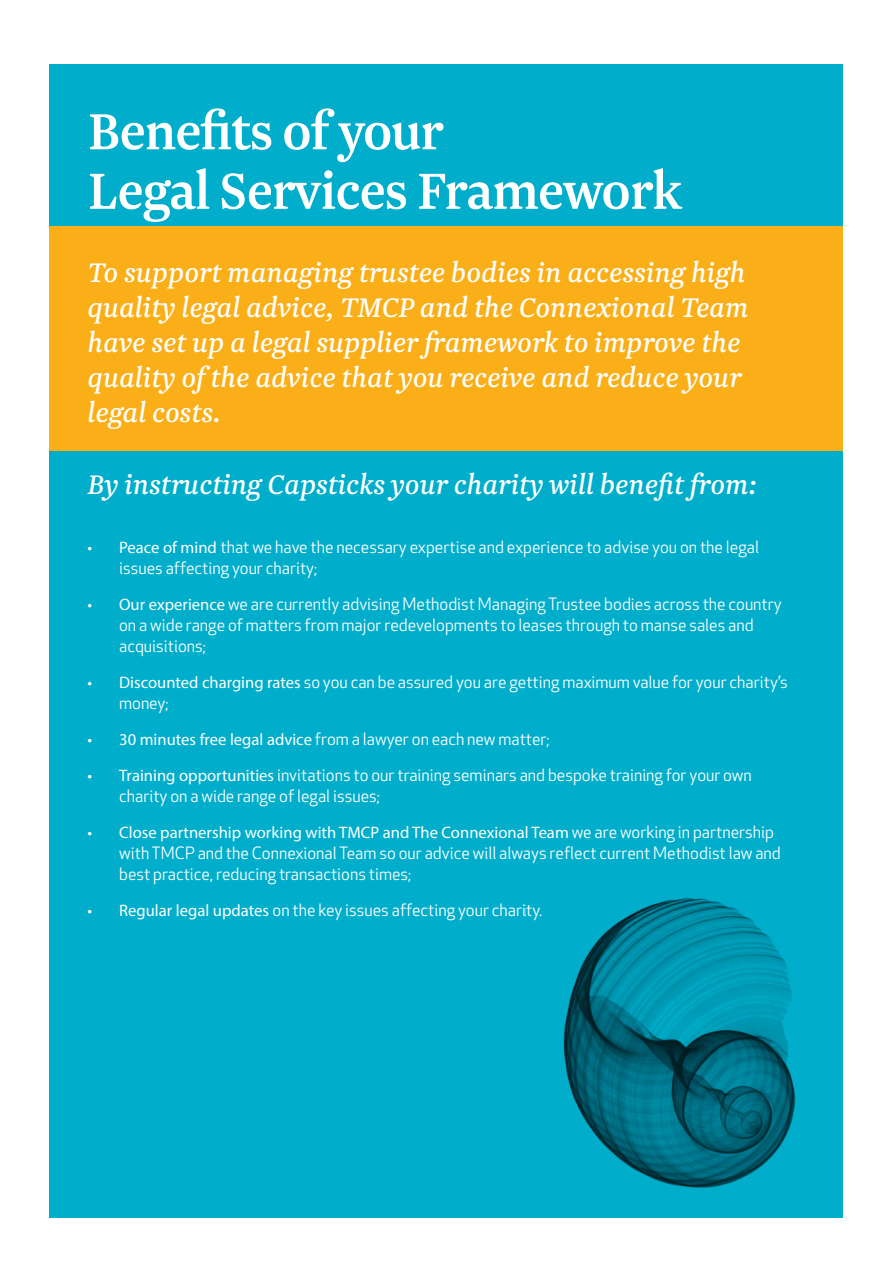
<style>
.page{position:relative;width:893px;height:1270px;background:#fff}
.page>*{position:absolute;margin:0;border:0;box-sizing:border-box;transform-origin:0 0}
.Like_to_know_more{font:500 59.5px/59.5px "Newzald";letter-spacing:-.02em;color:#fff}
.Quote_-_Inside_Cover{font:italic 31.5px/35px "Newzald";color:#fff}
.t1{font:16.62px/21px "Apex New";color:#fff}
.s1{font-family:"Myriad Pro"}
</style>
<div class="page">
<div style="left:50px;top:64px;width:793px;height:1154px;background:#00aecb"></div>
<div style="left:50px;top:226px;width:793px;height:225px;background:#faaf18"></div>
<img style="left:563px;top:898px;width:233px;height:290px">
<p class="Like_to_know_more" style="left:88px;top:100px;width:596px">Benefits of your<br>Legal Services Framework</p>
<p class="Quote_-_Inside_Cover" style="left:88px;top:254px;width:662px">To support managing trustee bodies in accessing high quality legal advice, TMCP and the Connexional Team have set up a legal supplier framework to improve the quality of the advice that you receive and reduce your legal costs.</p>
<p class="Quote_-_Inside_Cover" style="left:88px;top:467px;width:670px">By instructing Capsticks your charity will benefit from:</p>
<p class="t1" style="left:119px;top:537px;width:641px;text-indent:-31px"><span class="s1">• Peace of mind</span> that we have the necessary expertise and experience to advise you on the legal issues affecting your charity;</p>
<p class="t1" style="left:119px;top:594px;width:664px;text-indent:-31px"><span class="s1">• Our experience</span> we are currently advising Methodist Managing Trustee bodies across the country on a wide range of matters from major redevelopments to leases through to manse sales and acquisitions;</p>
<p class="t1" style="left:119px;top:671px;width:670px;text-indent:-31px"><span class="s1">• Discounted charging rates</span> so you can be assured you are getting maximum value for your charity’s money;</p>
<p class="t1" style="left:88px;top:728px;width:464px"><span class="s1">• 30 minutes free legal advice</span> from a lawyer on each new matter;</p>
<p class="t1" style="left:119px;top:764px;width:634px;text-indent:-31px"><span class="s1">• Training opportunities</span> invitations to our training seminars and bespoke training for your own charity on a wide range of legal issues;</p>
<p class="t1" style="left:119px;top:821px;width:663px;text-indent:-31px"><span class="s1">• Close partnership working with TMCP and The Connexional Team</span> we are working in partnership with TMCP and the Connexional Team so our advice will always reflect current Methodist law and best practice, reducing transactions times;</p>
<p class="t1" style="left:88px;top:899px;width:456px"><span class="s1">• Regular legal updates</span> on the key issues affecting your charity.</p>
</div>
